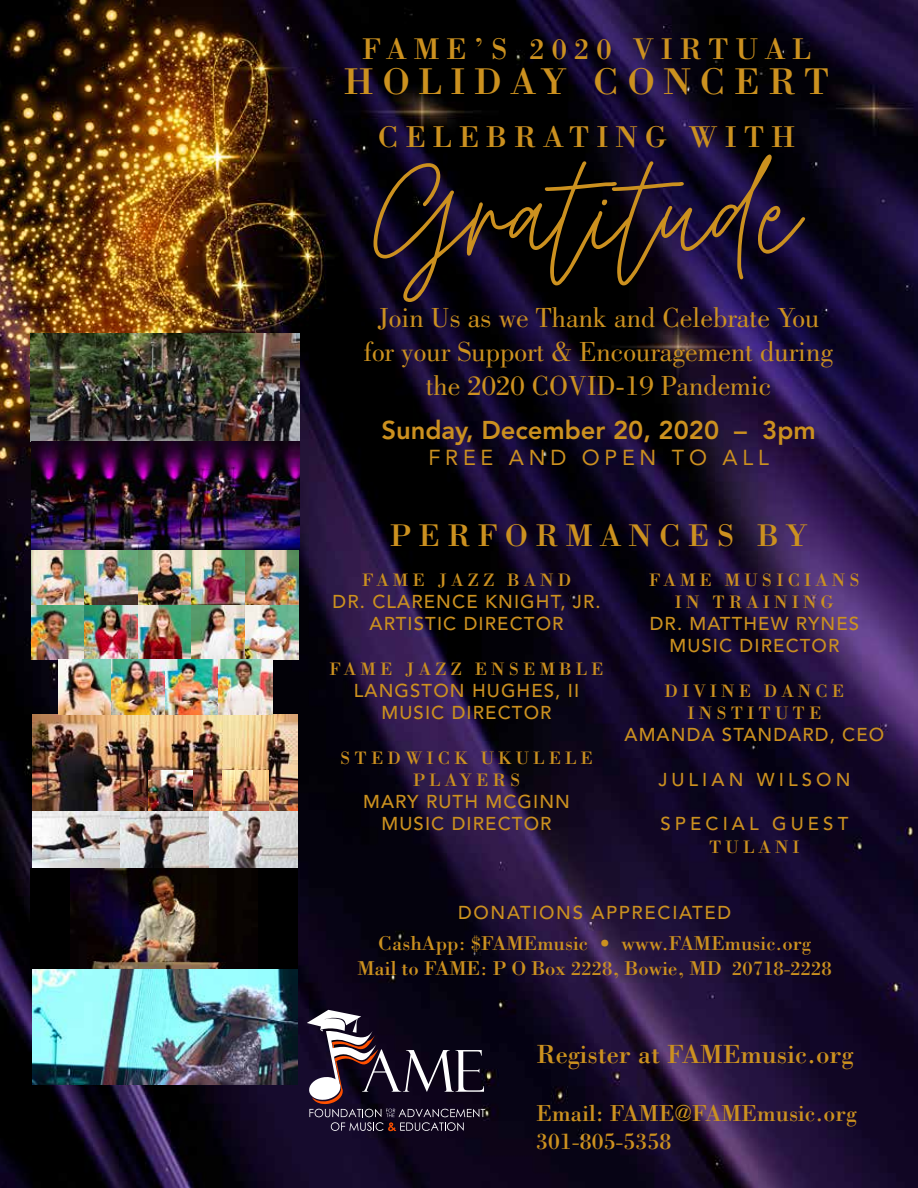
<style>
.page{position:relative;width:918px;height:1188px;background:#fff}
.page>*{position:absolute;margin:0;border:0;box-sizing:border-box;transform-origin:0 0}
.t1{font:152.1px "Moon Time 2";color:#cc911f}
.t2{font:38.4px "Bodoni";letter-spacing:.22em;color:#cc911f}
.t3{font:32.4px "Bodoni";color:#cc911f}
.t4{font:31.05px "Bodoni";letter-spacing:.22em;color:#cc911f}
.t5{font:30.9px "Bodoni";letter-spacing:.22em;color:#cc911f}
.t6{font:28.5px/34.2px "Bodoni";color:#cc911f;text-align:center}
.t7{font:27.15px "Bodoni";color:#cc911f}
.t8{font:800 25.65px "Avenir";color:#cc911f}
.t9{font:23.85px/28.7px "Bodoni";color:#cc911f}
.t10{font:21.45px "Avenir";letter-spacing:.22em;color:#cc911f}
.t11{font:20.7px/24.8px "Bodoni";color:#cc911f;text-align:center}
.t12{font:500 18.6px/22.2px "Avenir";letter-spacing:.06em;color:#cc911f;text-align:center}
.t13{font:18.6px/22.2px "Bodoni";letter-spacing:.22em;color:#cc911f;text-align:center}
.t14{font:500 18.6px "Avenir";letter-spacing:.09em;color:#cc911f}
.t15{font:500 18.6px "Avenir";letter-spacing:.22em;color:#cc911f}
</style>
<div class="page">
<img style="left:0;top:0;width:918px;height:1188px">
<svg style="left:307px;top:1010px;width:178px;height:121px;background:#392f40"></svg>
<img style="left:31px;top:333px;width:269px;height:327px">
<img style="left:32px;top:714px;width:266px;height:154px">
<img style="left:149px;top:770px;width:43px;height:42px">
<img style="left:222px;top:770px;width:46px;height:42px">
<div style="left:31px;top:868px;width:267px;height:102px;background:#000"></div>
<img style="left:71px;top:868px;width:187px;height:102px">
<img style="left:33px;top:970px;width:265px;height:114px">
<img style="left:58px;top:660px;width:214px;height:54px">
<h3 class="t5" style="left:362px;top:29px;width:450px">FAME’S 2020 VIRTUAL</h3>
<h2 class="t2" style="left:344px;top:58px;width:487px">HOLIDAY CONCE RT</h2>
<h3 class="t4" style="left:378px;top:118px;width:417px">CELEBRATING WITH</h3>
<h1 class="t1" style="left:374px;top:128px;width:428px">Gratitude</h1>
<h3 class="t6" style="left:364px;top:300px;width:471px">Join Us as we Thank and Celebrate You for your Support &amp; Encouragement during the 2020 COVID-19 Pandemic</h3>
<h3 class="t8" style="left:381px;top:415px;width:436px">Sunday, December 20, 2020 – 3pm</h3>
<p class="t10" style="left:428px;top:445px;width:342px">FREE AND OPEN TO ALL</p>
<h3 class="t3" style="left:390px;top:515px;width:59px">PERFORMA</h3>
<h3 class="t3" style="left:629px;top:515px;width:180px">NCE S BY</h3>
<p class="t13" style="left:362px;top:568px;width:211px">FAME JAZZ BA ND</p>
<p class="t12" style="left:333px;top:591px;width:270px">DR. CLARENCE KNIGHT, JR.<br>ARTISTIC DIRECTOR</p>
<p class="t13" style="left:330px;top:657px;width:274px">FAME JAZZ ENSEM BLE</p>
<p class="t12" style="left:354px;top:680px;width:220px">LANGSTON H UGHES, II<br>MUSIC DIRECTOR</p>
<p class="t13" style="left:340px;top:746px;width:253px">S TEDWIC K UKULELE<br>PLAYER S</p>
<p class="t12" style="left:363px;top:791px;width:208px">MARY RUTH MCGINN<br>MUSIC DIRECTOR</p>
<p class="t13" style="left:649px;top:568px;width:212px">FAME MUSIC IANS<br>IN TRAINING</p>
<p class="t12" style="left:650px;top:613px;width:211px">DR. MATTHEW RYNES<br>MUSIC DIRECTOR</p>
<p class="t13" style="left:688px;top:679px;width:143px;text-align:left;text-indent:-23px">DIVINE DA NCE<br>INSTITUTE</p>
<p class="t12" style="left:625px;top:724px;width:233px">AMANDA STANDARD, CEO</p>
<p class="t15" style="left:658px;top:769px;width:194px">JULIAN WILSON</p>
<p class="t12" style="left:661px;top:813px;width:15px">SPECIAL</p>
<p class="t12" style="left:772px;top:813px;width:17px">GUEST</p>
<p class="t13" style="left:709px;top:835px;width:16px">TUL</p>
<p class="t13" style="left:759px;top:835px;width:30px">ANI</p>
<p class="t14" style="left:458px;top:901px;width:272px">DONATIONS APPRECIATED</p>
<p class="t11" style="left:357px;top:931px;width:476px">CASHAPP: $FAMEMUSIC • WWW.FAMEMUSIC.ORG<br>MAIL TO FAME: P O BOX 2228, BOWIE, MD 20718-2228</p>
<h3 class="t7" style="left:536px;top:1038px;width:319px">REGISTER AT FAMEMUSIC.ORG</h3>
<p class="t9" style="left:536px;top:1098px;width:322px">EMAIL: FAME@FAMEMUSIC.ORG<br>301-805-5358</p>
</div>
